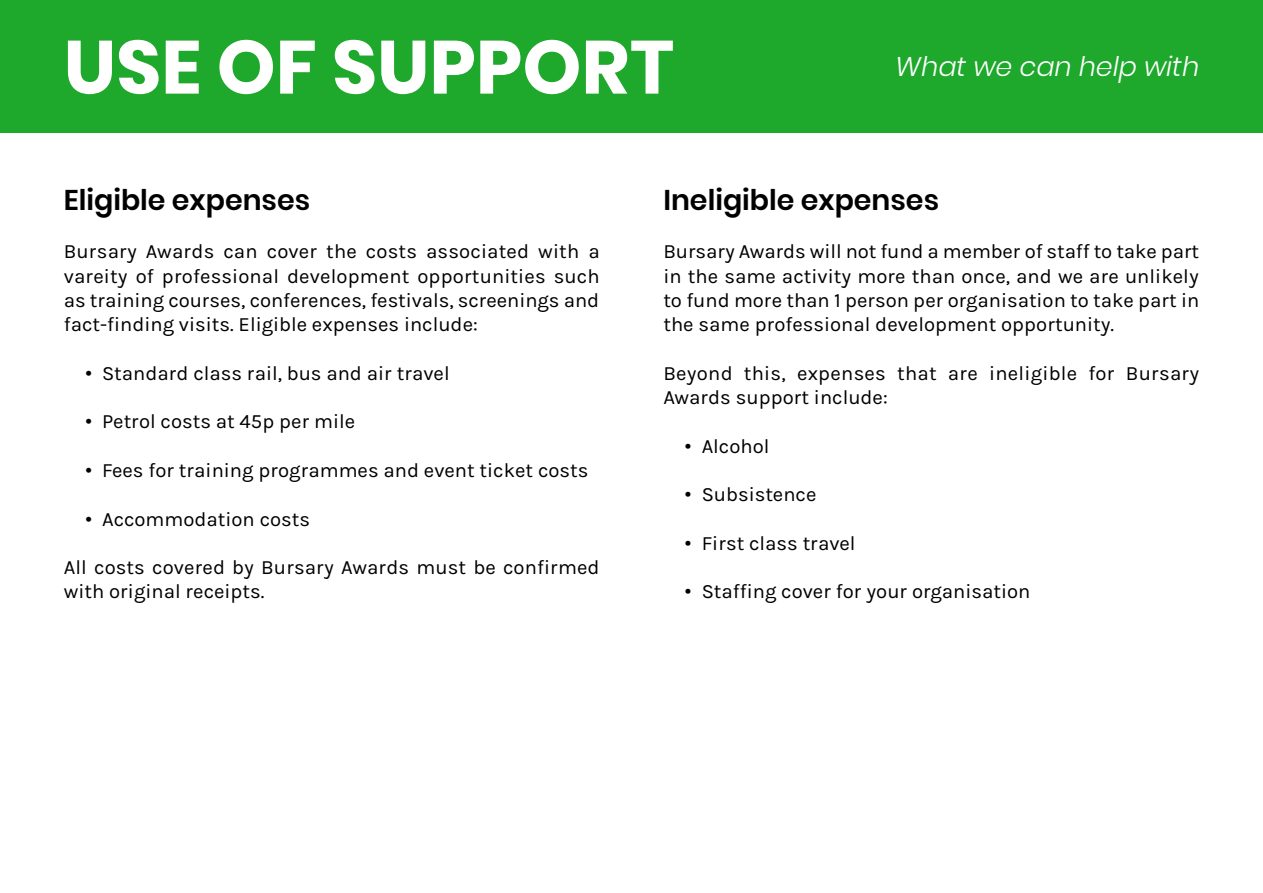
<style>
.page{position:relative;width:1263px;height:893px;background:#fff}
.page>*{position:absolute;margin:0;border:0;box-sizing:border-box;transform-origin:0 0}
.Paragraph_Style_7{font:700 75px "Poppins";color:#fff}
.Paragraph_Style_9{font:600 28.5px "Poppins";color:#000}
.Sub-header_Text{font:italic 300 27px "Poppins";color:#fff}
.Body_Text{font:20.25px/24.3px "Karla";color:#000;text-align:justify}
.s1{font-family:"Poppins"}
</style>
<div class="page">
<div style="left:0;top:0;width:1263px;height:133px;background:#1ea82c"></div>
<p class="Paragraph_Style_7" style="left:64px;top:24px;width:611px">USE OF SUPPORT</p>
<p class="Sub-header_Text" style="left:895px;top:51px;width:305px">What we can help with</p>
<p class="Paragraph_Style_9" style="left:64px;top:183px;width:248px">Eligible expenses</p>
<p class="Body_Text" style="left:64px;top:240px;width:537px">Bursary Awards can cover the costs associated with a vareity of professional development opportunities such as training courses, conferences, festivals, screenings and fact-finding visits. Eligible expenses include:</p>
<p class="Body_Text" style="left:85px;top:361px;width:366px"><span class="s1">•</span> Standard class rail, bus and air travel</p>
<p class="Body_Text" style="left:85px;top:410px;width:272px"><span class="s1">•</span> Petrol costs at 45p per mile</p>
<p class="Body_Text" style="left:85px;top:458px;width:505px"><span class="s1">•</span> Fees for training programmes and event ticket costs</p>
<p class="Body_Text" style="left:85px;top:507px;width:227px"><span class="s1">•</span> Accommodation costs</p>
<p class="Body_Text" style="left:64px;top:556px;width:537px">All costs covered by Bursary Awards must be confirmed with original receipts.</p>
<p class="Paragraph_Style_9" style="left:663px;top:183px;width:277px">Ineligible expenses</p>
<p class="Body_Text" style="left:663px;top:240px;width:537px">Bursary Awards will not fund a member of staff to take part in the same activity more than once, and we are unlikely to fund more than 1 person per organisation to take part in the same professional development opportunity.</p>
<p class="Body_Text" style="left:663px;top:361px;width:537px">Beyond this, expenses that are ineligible for Bursary<br>Awards support include:</p>
<p class="Body_Text" style="left:685px;top:434px;width:86px"><span class="s1">•</span> Alcohol</p>
<p class="Body_Text" style="left:685px;top:483px;width:133px"><span class="s1">•</span> Subsistence</p>
<p class="Body_Text" style="left:685px;top:531px;width:172px"><span class="s1">•</span> First class travel</p>
<p class="Body_Text" style="left:685px;top:580px;width:347px"><span class="s1">•</span> Staffing cover for your organisation</p>
</div>
